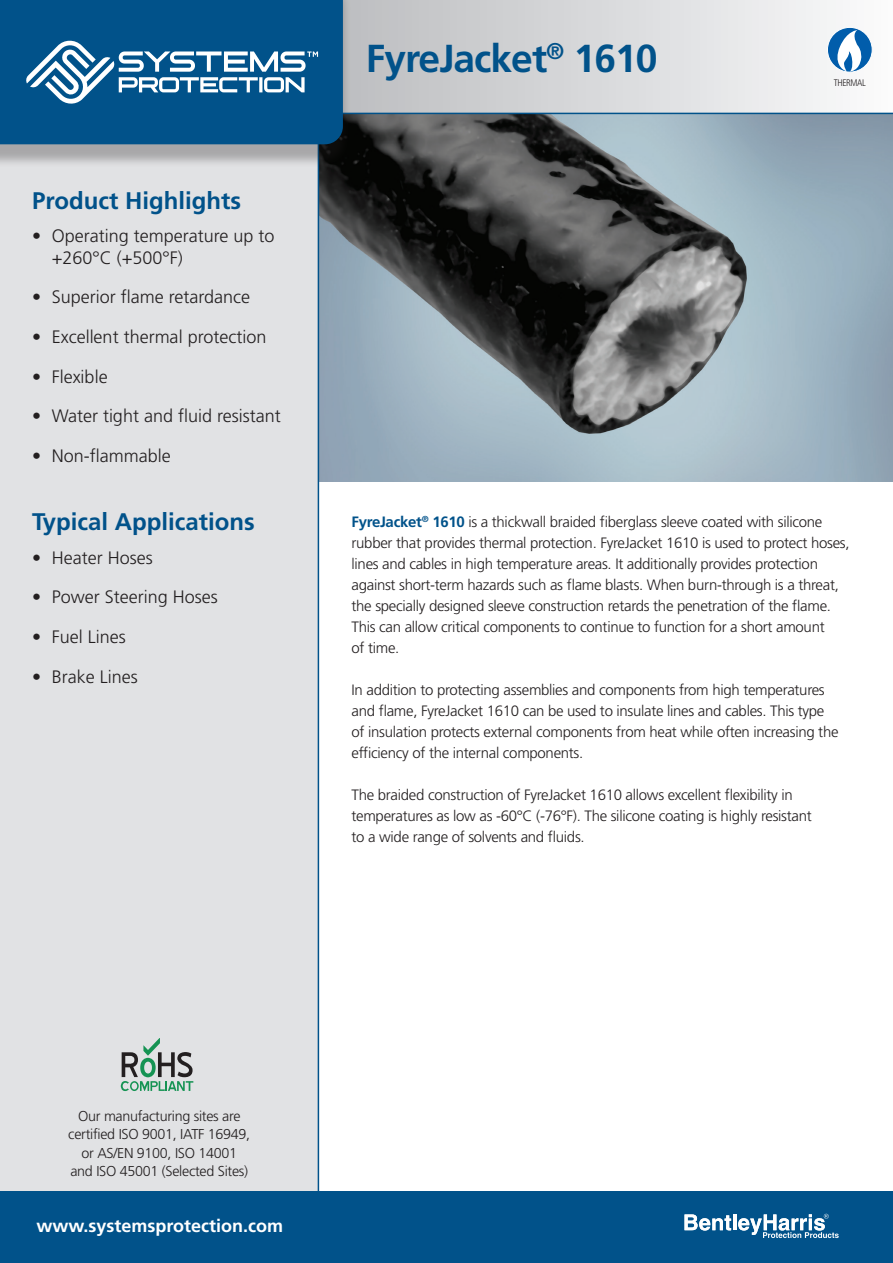
<style>
.page{position:relative;width:893px;height:1263px;background:#fff}
.page>*{position:absolute;margin:0;border:0;box-sizing:border-box;transform-origin:0 0}
.Product_Name{font:700 39px "Frutiger LT Pro";letter-spacing:-.025em;color:#01528a}
.Sidebar_Head{font:700 24px "Frutiger LT Pro";color:#01528a}
.Sidebar_Bullet{font:300 18px/21.6px "Frutiger LT Pro";color:#231f20}
.t1{font:700 18px "Frutiger LT Pro";color:#fff}
.Body{font:300 15px/21px "Frutiger LT Pro";letter-spacing:-.02em;color:#231f20}
.t2{font:300 14.25px/18.3px "Frutiger";letter-spacing:-.02em;color:#231f20;text-align:center}
.t3{font:300 condensed 9.45px "Frutiger LT Pro";letter-spacing:-.04em;color:#231f20}
.s1{font-weight:700;color:#01528a}
</style>
<div class="page">
<img style="left:319px;top:114px;width:574px;height:368px">
<div style="left:0;top:168px;width:319px;height:1023px;background:#e1e2e4"></div>
<svg style="left:351px;top:0;width:542px;height:114px"></svg>
<div style="left:0;top:0;width:351px;height:168px;background:#231f20;opacity:.3"></div>
<div style="left:0;top:0;width:343px;height:144px;background:#01528a"></div>
<div style="left:0;top:1191px;width:893px;height:72px;background:#01528a"></div>
<svg style="left:121px;top:1038px;width:72px;height:53px;background:#a3b6ad"></svg>
<svg style="left:684px;top:1214px;width:47px;height:16px"></svg>
<hr style="left:733px;top:1214px;width:3px;height:16px;background:#fff">
<svg style="left:738px;top:1214px;width:101px;height:24px"></svg>
<div style="left:827px;top:27px;width:45px;height:45px;background:#015dab;border-radius:50%"></div>
<div style="left:827px;top:27px;width:45px;height:45px;border:1px solid #fff;border-radius:50%"></div>
<svg style="left:833px;top:30px;width:29px;height:41px"></svg>
<svg style="left:26px;top:41px;width:292px;height:63px"></svg>
<p class="Sidebar_Head" style="left:32px;top:186px;width:210px">Product Highlights</p>
<p class="Sidebar_Bullet" style="left:52px;top:225px;width:224px;text-indent:-20px">• Operating temperature up to +260°C (+500°F)</p>
<p class="Sidebar_Bullet" style="left:32px;top:286px;width:219px">• Superior flame retardance</p>
<p class="Sidebar_Bullet" style="left:32px;top:326px;width:236px">• Excellent thermal protection</p>
<p class="Sidebar_Bullet" style="left:32px;top:366px;width:77px">• Flexible</p>
<p class="Sidebar_Bullet" style="left:32px;top:405px;width:250px">• Water tight and fluid resistant</p>
<p class="Sidebar_Bullet" style="left:32px;top:445px;width:140px">• Non-flammable</p>
<p class="Sidebar_Head" style="left:32px;top:507px;width:224px">Typical Applications</p>
<p class="Sidebar_Bullet" style="left:32px;top:547px;width:122px">• Heater Hoses</p>
<p class="Sidebar_Bullet" style="left:32px;top:586px;width:187px">• Power Steering Hoses</p>
<p class="Sidebar_Bullet" style="left:32px;top:626px;width:95px">• Fuel Lines</p>
<p class="Sidebar_Bullet" style="left:32px;top:666px;width:107px">• Brake Lines</p>
<p class="Product_Name" style="left:366px;top:35px;width:293px">FyreJacket<sup>®</sup> 1610</p>
<p class="t3" style="left:834px;top:77px;width:34px">THERMAL</p>
<p class="Body" style="left:352px;top:511px;width:500px"><span class="s1">FyreJacket</span><sup>®</sup> <span class="s1">1610</span> is a thickwall braided fiberglass sleeve coated with silicone rubber that provides thermal protection. FyreJacket 1610 is used to protect hoses, lines and cables in high temperature areas. It additionally provides protection against short-term hazards such as flame blasts. When burn-through is a threat, the specially designed sleeve construction retards the penetration of the flame.<br>This can allow critical components to continue to function for a short amount<br>of time.</p>
<p class="Body" style="left:352px;top:679px;width:488px">In addition to protecting assemblies and components from high temperatures and flame, FyreJacket 1610 can be used to insulate lines and cables. This type of insulation protects external components from heat while often increasing the efficiency of the internal components.</p>
<p class="Body" style="left:352px;top:784px;width:462px">The braided construction of FyreJacket 1610 allows excellent flexibility in temperatures as low as -60°C (-76°F). The silicone coating is highly resistant to a wide range of solvents and fluids.</p>
<p class="t2" style="left:68px;top:1107px;width:183px">Our manufacturing sites are certified ISO 9001, IATF 16949, or AS/EN 9100, ISO 14001<br>and ISO 45001 (Selected Sites)</p>
<p class="t1" style="left:36px;top:1214px;width:248px">www.systemsprotection.com</p>
</div>
